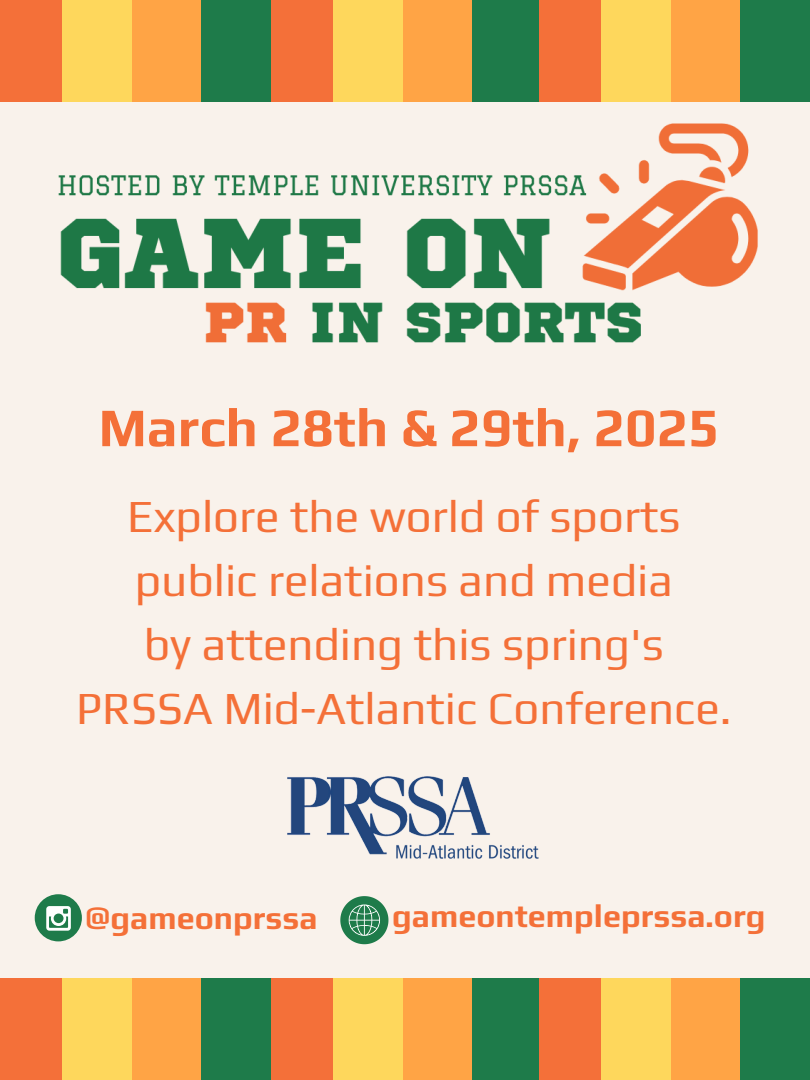
<style>
.page{position:relative;width:810px;height:1080px;background:#f9f2eb}
.page>*{position:absolute;margin:0;border:0;box-sizing:border-box;transform-origin:0 0}
.t1{font:700 54.5px "Play";color:#f47038}
.t2{font:45.69px/63.8px "Play";color:#f47038;text-align:center}
.t3{font:700 32.31px "Play";color:#f47038}
</style>
<div class="page">
<img style="left:58px;top:123px;width:700px;height:220px">
<div style="left:35px;top:894px;width:47px;height:47px;background:#1e7b4a;border-radius:50%"></div>
<svg style="left:46px;top:906px;width:25px;height:25px"></svg>
<div style="left:0;top:0;width:69px;height:101px;background:#f47039"></div>
<div style="left:132px;top:0;width:69px;height:101px;background:#ffa445"></div>
<div style="left:62px;top:0;width:70px;height:101px;background:#fed75c"></div>
<div style="left:201px;top:0;width:70px;height:101px;background:#1e7b4a"></div>
<div style="left:271px;top:0;width:69px;height:101px;background:#f47039"></div>
<div style="left:403px;top:0;width:69px;height:101px;background:#ffa445"></div>
<div style="left:333px;top:0;width:70px;height:101px;background:#fed75c"></div>
<div style="left:472px;top:0;width:70px;height:101px;background:#1e7b4a"></div>
<div style="left:539px;top:0;width:70px;height:101px;background:#f47039"></div>
<div style="left:671px;top:0;width:70px;height:101px;background:#ffa445"></div>
<div style="left:602px;top:0;width:69px;height:101px;background:#fed75c"></div>
<div style="left:741px;top:0;width:69px;height:101px;background:#1e7b4a"></div>
<div style="left:0;top:978px;width:69px;height:102px;background:#f47039"></div>
<div style="left:132px;top:978px;width:69px;height:102px;background:#ffa445"></div>
<div style="left:62px;top:978px;width:70px;height:102px;background:#fed75c"></div>
<div style="left:201px;top:978px;width:70px;height:102px;background:#1e7b4a"></div>
<div style="left:271px;top:978px;width:69px;height:102px;background:#f47039"></div>
<div style="left:403px;top:978px;width:69px;height:102px;background:#ffa445"></div>
<div style="left:333px;top:978px;width:70px;height:102px;background:#fed75c"></div>
<div style="left:472px;top:978px;width:70px;height:102px;background:#1e7b4a"></div>
<div style="left:539px;top:978px;width:70px;height:102px;background:#f47039"></div>
<div style="left:671px;top:978px;width:70px;height:102px;background:#ffa445"></div>
<div style="left:602px;top:978px;width:69px;height:102px;background:#fed75c"></div>
<div style="left:741px;top:978px;width:69px;height:102px;background:#1e7b4a"></div>
<img style="left:287px;top:776px;width:252px;height:169px">
<p class="t1" style="left:98px;top:395px;width:623px">March 28th &amp; 29th, 2025</p>
<p class="t2" style="left:76px;top:484px;width:657px">Explore the world of sports public relations and media<br>by attending this spring's<br>PRSSA Mid-Atlantic Conference.</p>
<p class="t3" style="left:85px;top:898px;width:234px">@gameonprssa</p>
<p class="t3" style="left:392px;top:896px;width:375px">gameontempleprssa.org</p>
</div>
